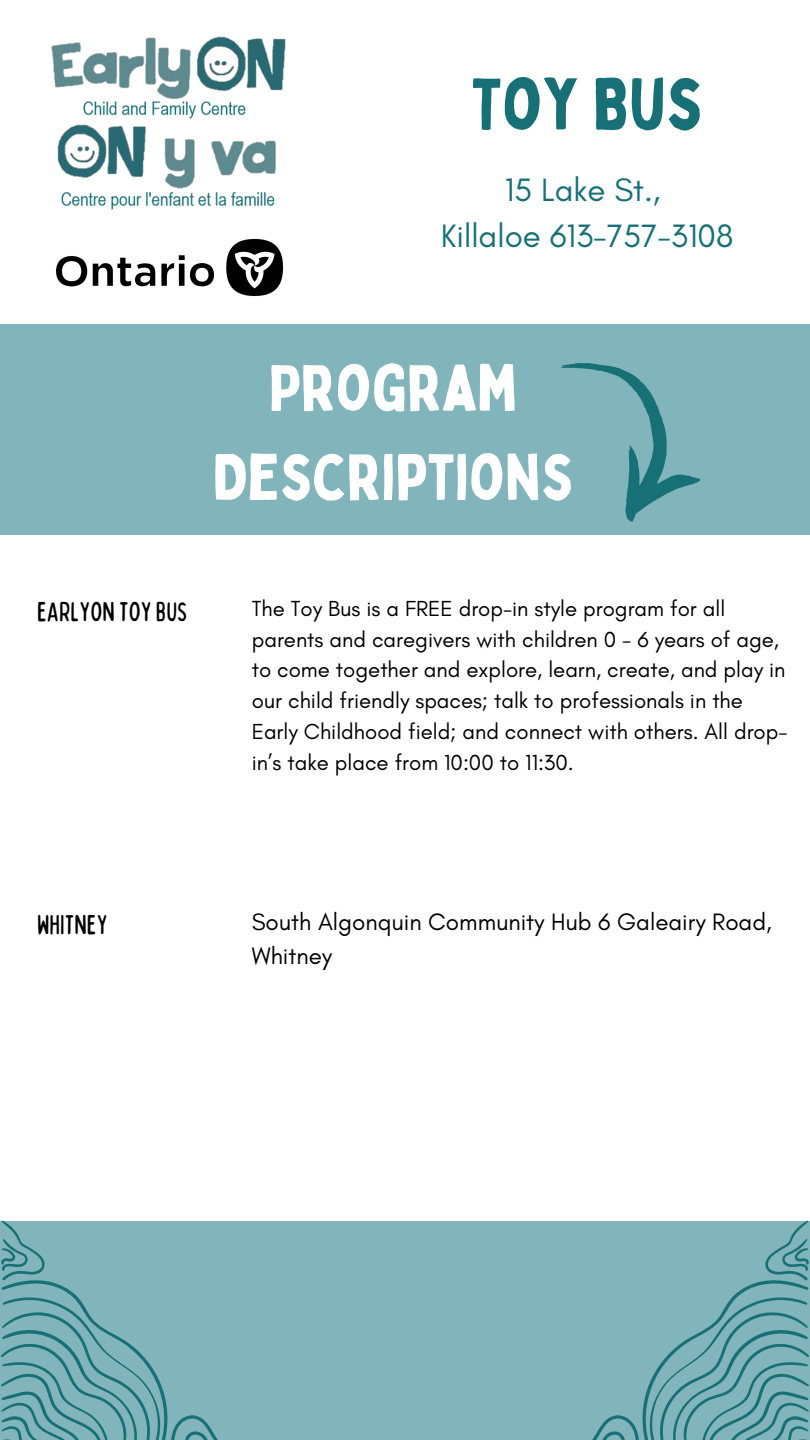
<style>
.page{position:relative;width:810px;height:1440px;background:#fff}
.page>*{position:absolute;margin:0;border:0;box-sizing:border-box;transform-origin:0 0}
.t1{font:71.7px "Bobby Jones";color:#167076}
.t2{font:63.8px/89.2px "Bobby Jones";color:#fff;text-align:center}
.t3{font:33px/46.1px "Glacial Indifference";color:#167076;text-align:center}
.t4{font:condensed 27.5px "Bobby Jones Soft";color:#000}
.t5{font:24.2px/33.8px "Glacial Indifference";color:#000}
.t6{font:22.2px/30.8px "Glacial Indifference";color:#000}
</style>
<div class="page">
<div style="left:0;top:324px;width:810px;height:211px;background:#82b4bb"></div>
<img style="left:51px;top:36px;width:235px;height:174px">
<img style="left:56px;top:238px;width:228px;height:59px">
<div style="left:0;top:1221px;width:810px;height:219px;background:#82b4bb"></div>
<svg style="left:1px;top:1220px;width:217px;height:220px"></svg>
<svg style="left:592px;top:1220px;width:217px;height:220px"></svg>
<svg style="left:561px;top:363px;width:140px;height:159px"></svg>
<p class="t1" style="left:472px;top:59px;width:233px">TOY BUS</p>
<h1 class="t3" style="left:441px;top:166px;width:294px">15 Lake St.,<br>Killaloe 613-757-3108</h1>
<p class="t2" style="left:213px;top:342px;width:362px">PROGRAM<br>DESCRIPTIONS</p>
<h3 class="t4" style="left:37px;top:594px;width:153px">EARLYON TOY BUS</h3>
<h2 class="t6" style="left:252px;top:593px;width:537px">The Toy Bus is a FREE drop-in style program for all parents and caregivers with children 0 - 6 years of age, to come together and explore, learn, create, and play in our child friendly spaces; talk to professionals in the Early Childhood field; and connect with others. All drop&shy;in’s take place from 10:00 to 11:30.</h2>
<p class="t4" style="left:37px;top:907px;width:72px">WHITNEY</p>
<h4 class="t5" style="left:252px;top:905px;width:522px">South Algonquin Community Hub 6 Galeairy Road,<br>Whitney</h4>
</div>
